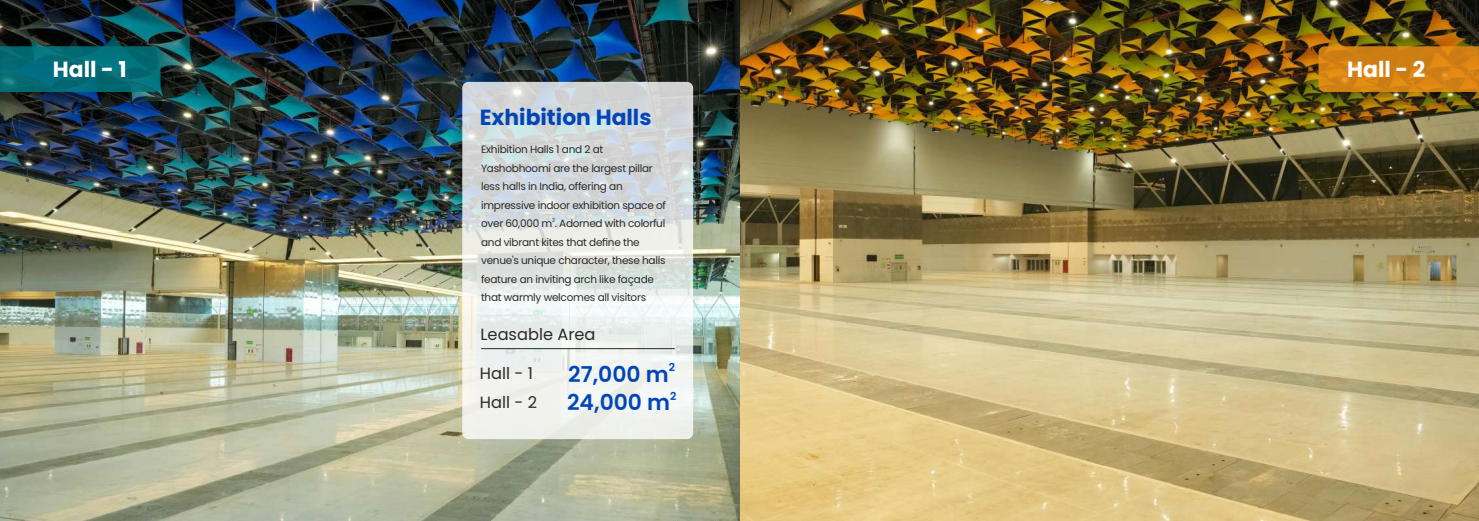
<style>
.page{position:relative;width:1479px;height:521px;background:#fff}
.page>*{position:absolute;margin:0;border:0;box-sizing:border-box;transform-origin:0 0}
.t1{font:700 21.88px "Poppins";color:#0046b8}
.t2{font:600 21.88px "Poppins";color:#0046b8}
.t3{font:700 21.88px "Poppins";color:#fefefe}
.t4{font:16.28px "Poppins";color:#2b2a29}
.t5{font:600 10.94px "Poppins";color:#0046b8}
.t6{font:10.5px/18.5px "Poppins";letter-spacing:-.025em;color:#2b2a29}
.t7{font:5.25px "Poppins";color:#2b2a29}
</style>
<div class="page">
<img style="left:739px;top:0;width:739px;height:521px">
<img style="left:0;top:0;width:739px;height:521px">
<div style="left:462px;top:82px;width:231px;height:357px;background:#fefefe;border-radius:6px;opacity:.8"></div>
<hr style="left:481px;top:348px;width:193px;height:1px;background:#2b2a29">
<svg style="left:0;top:46px;width:160px;height:46px;background:#036b76"></svg>
<svg style="left:1318px;top:46px;width:160px;height:46px;background:#d28113"></svg>
<h1 class="t3" style="left:53px;top:54px;width:75px">Hall - 1</h1>
<h1 class="t3" style="left:1347px;top:54px;width:80px">Hall - 2</h1>
<h1 class="t1" style="left:480px;top:102px;width:173px">Exhibition Halls</h1>
<p class="t6" style="left:481px;top:140px;width:186px">Exhibition Halls 1 and 2 at Yashobhoomi are the largest pillar less halls in India, offering an impressive indoor exhibition space of</p>
<p class="t7" style="left:552px;top:217px;width:5px">2</p>
<p class="t6" style="left:481px;top:214px;width:186px">over 60,000 m . Adorned with colorful and vibrant kites that define the venue's unique character, these halls feature an inviting arch like façade that warmly welcomes all visitors</p>
<h2 class="t4" style="left:480px;top:323px;width:116px">Leasable Area</h2>
<p class="t5" style="left:669px;top:359px;width:8px">2</p>
<h2 class="t4" style="left:480px;top:362px;width:55px">Hall - 1</h2>
<h1 class="t2" style="left:568px;top:358px;width:102px">27,000 m</h1>
<h2 class="t4" style="left:480px;top:391px;width:59px">Hall - 2</h2>
<p class="t5" style="left:670px;top:388px;width:8px">2</p>
<h1 class="t2" style="left:567px;top:387px;width:105px">24,000 m</h1>
</div>
